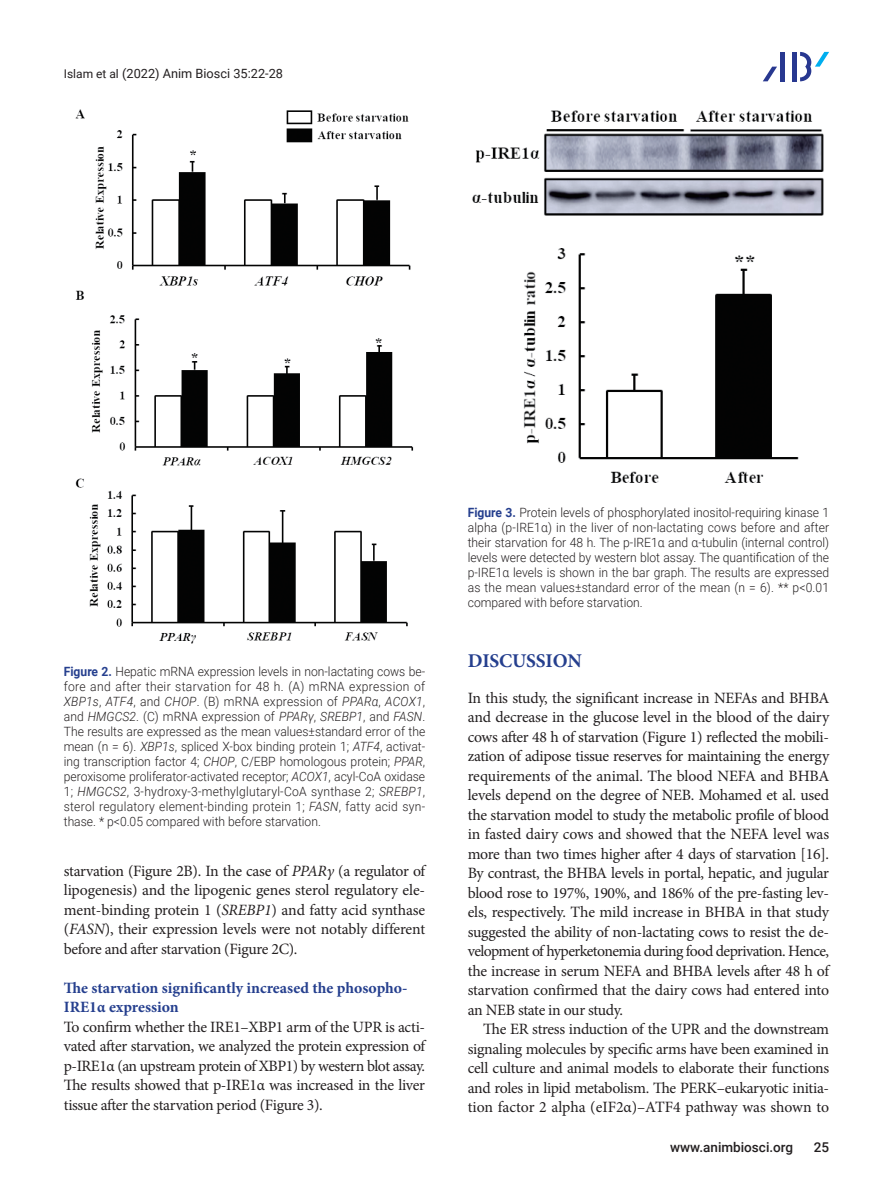
<style>
.page{position:relative;width:893px;height:1191px;background:#fff}
.page>*{position:absolute;margin:0;border:0;box-sizing:border-box;transform-origin:0 0}
.대제목{font:700 19.5px "Minion Pro";letter-spacing:-.01em;color:#253f8e}
.본문{font:15.75px/19.5px "Minion Pro";letter-spacing:-.02em;color:#231f20;text-align:justify}
.중제목{font:700 15.75px/19.5px "Minion Pro";color:#253f8e}
.t1{font:500 13.5px "Roboto";color:#231f20}
.표_그림__제목{font:300 12.75px/15px "Roboto";color:#231f20;text-align:justify;scale:.95 1}
.t2{font:12.75px "Roboto";color:#231f20}
.s1{font-size:12px}
.s2{font-weight:700;color:#253f8e}
.s3{font-style:italic}
</style>
<div class="page">
<div style="left:792px;top:52px;width:5px;height:29px;background:#283890"></div>
<hr style="left:781px;top:52px;width:4px;height:29px;background:#283890">
<svg style="left:763px;top:67px;width:14px;height:14px"></svg>
<svg style="left:800px;top:52px;width:29px;height:29px"></svg>
<img style="left:75px;top:109px;width:339px;height:535px">
<img style="left:472px;top:110px;width:352px;height:373px">
<p class="t2" style="left:64px;top:65px;width:221px"><span class="s1">Islam et al</span> (2022) Anim Biosci 35:22-28</p>
<p class="표_그림__제목" style="left:64px;top:663px;width:382px"><span class="s2">Figure 2.</span> Hepatic mRNA expression levels in non-lactating cows be&shy;fore and after their starvation for 48 h. (A) mRNA expression of <span class="s3">XBP1s</span>, <span class="s3">ATF4</span>, and <span class="s3">CHOP</span>. (B) mRNA expression of <span class="s3">PPARα</span>, <span class="s3">ACOX1</span>, and <span class="s3">HMGCS2</span>. (C) mRNA expression of <span class="s3">PPARγ</span>, <span class="s3">SREBP1</span>, and <span class="s3">FASN</span>.<br>The results are expressed as the mean values±standard error of the mean (n = 6). <span class="s3">XBP1s</span>, spliced X-box binding protein 1; <span class="s3">ATF4</span>, activat&shy;ing transcription factor 4; <span class="s3">CHOP</span>, C/EBP homologous protein; <span class="s3">PPAR</span>, peroxisome proliferator-activated receptor; <span class="s3">ACOX1</span>, acyl-CoA oxidase 1; <span class="s3">HMGCS2</span>, 3-hydroxy-3-methylglutaryl-CoA synthase 2; <span class="s3">SREBP1</span>, sterol regulatory element-binding protein 1; <span class="s3">FASN</span>, fatty acid syn&shy;thase. * p&lt;0.05 compared with before starvation.</p>
<p class="본문" style="left:64px;top:861px;width:363px">starvation (Figure 2B). In the case of <span class="s3">PPARγ</span> (a regulator of lipogenesis) and the lipogenic genes sterol regulatory ele&shy;ment-binding protein 1 (<span class="s3">SREBP1</span>) and fatty acid synthase (<span class="s3">FASN</span>), their expression levels were not notably different before and after starvation (Figure 2C).</p>
<p class="중제목" style="left:64px;top:977px;width:345px">The starvation significantly increased the phosopho-<br>IRE1α expression</p>
<p class="본문" style="left:64px;top:1017px;width:363px">To confirm whether the IRE1–XBP1 arm of the UPR is acti&shy;vated after starvation, we analyzed the protein expression of p-IRE1α (an upstream protein of XBP1) by western blot assay.<br>The results showed that p-IRE1α was increased in the liver tissue after the starvation period (Figure 3).</p>
<p class="표_그림__제목" style="left:468px;top:504px;width:382px"><span class="s2">Figure 3.</span> Protein levels of phosphorylated inositol-requiring kinase 1 alpha (p-IRE1α) in the liver of non-lactating cows before and after their starvation for 48 h. The p-IRE1α and α-tubulin (internal control) levels were detected by western blot assay. The quantification of the p-IRE1α levels is shown in the bar graph. The results are expressed as the mean values±standard error of the mean (n = 6). ** p&lt;0.01 compared with before starvation.</p>
<p class="대제목" style="left:468px;top:647px;width:116px">DISCUSSION</p>
<p class="본문" style="left:468px;top:688px;width:363px">In this study, the significant increase in NEFAs and BHBA and decrease in the glucose level in the blood of the dairy cows after 48 h of starvation (Figure 1) reflected the mobili&shy;zation of adipose tissue reserves for maintaining the energy requirements of the animal. The blood NEFA and BHBA levels depend on the degree of NEB. Mohamed et al. used the starvation model to study the metabolic profile of blood in fasted dairy cows and showed that the NEFA level was more than two times higher after 4 days of starvation [16].<br>By contrast, the BHBA levels in portal, hepatic, and jugular blood rose to 197%, 190%, and 186% of the pre-fasting lev&shy;els, respectively. The mild increase in BHBA in that study suggested the ability of non-lactating cows to resist the de&shy;velopment of hyperketonemia during food deprivation. Hence, the increase in serum NEFA and BHBA levels after 48 h of starvation confirmed that the dairy cows had entered into an NEB state in our study.</p>
<p class="본문" style="left:468px;top:1019px;width:363px;text-indent:15px">The ER stress induction of the UPR and the downstream signaling molecules by specific arms have been examined in cell culture and animal models to elaborate their functions and roles in lipid metabolism. The PERK–eukaryotic initia&shy;tion factor 2 alpha (eIF2α)–ATF4 pathway was shown to</p>
<p class="t1" style="left:670px;top:1137px;width:125px">www.animbiosci.org</p>
<p class="t1" style="left:814px;top:1137px;width:17px">25</p>
</div>
